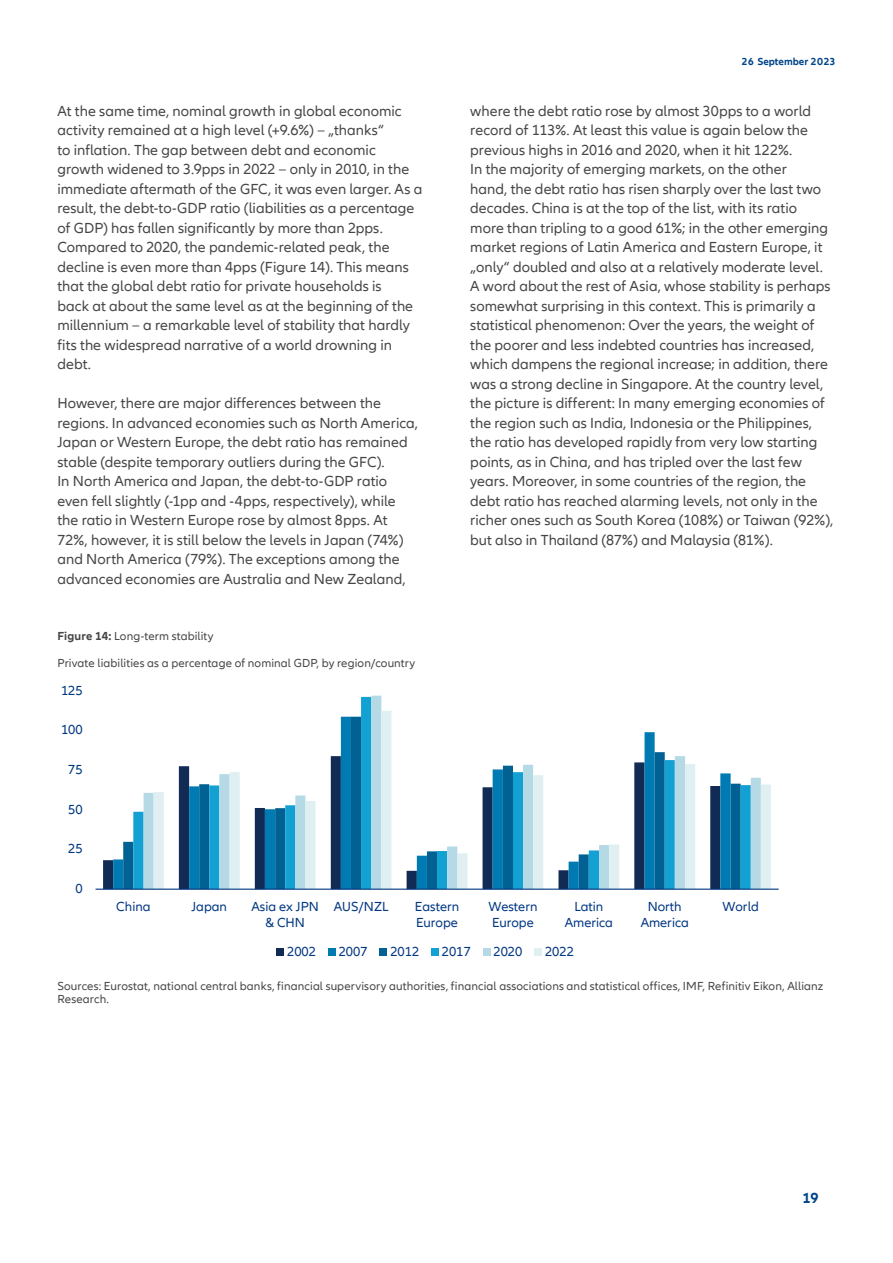
<style>
.page{position:relative;width:893px;height:1263px;background:#fff}
.page>*{position:absolute;margin:0;border:0;box-sizing:border-box;transform-origin:0 0}
.t1{font:15px/19.5px "Allianz Neo";letter-spacing:.005em;color:#464547}
.t2{font:700 15px "Allianz Neo";color:#00468b}
.t3{font:13.5px/16.8px "Allianz Neo";color:#003781;text-align:center}
.t4{font:12px/13.5px "Allianz Neo";letter-spacing:.01em;color:#464547}
.t5{font:700 10.5px "Allianz Neo";color:#00468b}
.s1{font-weight:700}
</style>
<div class="page">
<svg style="left:144px;top:696px;width:238px;height:192px"></svg>
<svg style="left:154px;top:711px;width:617px;height:177px"></svg>
<hr style="left:96px;top:888px;width:683px;height:2px;background:#003781">
<div style="left:276px;top:948px;width:8px;height:8px;background:#122b54"></div>
<div style="left:328px;top:948px;width:7px;height:8px;background:#007ab3"></div>
<div style="left:380px;top:948px;width:7px;height:8px;background:#006192"></div>
<div style="left:431px;top:948px;width:8px;height:8px;background:#13a0d3"></div>
<div style="left:483px;top:948px;width:7px;height:8px;background:#b5dae6"></div>
<div style="left:534px;top:948px;width:8px;height:8px;background:#dfeff2"></div>
<p class="t1" style="left:57px;top:102px;width:366px">At the same time, nominal growth in global economic activity remained at a high level (+9.6%) – „thanks“<br>to inflation. The gap between debt and economic growth widened to 3.9pps in 2022 – only in 2010, in the immediate aftermath of the GFC, it was even larger. As a result, the debt-to-GDP ratio (liabilities as a percentage of GDP) has fallen significantly by more than 2pps.<br>Compared to 2020, the pandemic-related peak, the decline is even more than 4pps (Figure 14). This means that the global debt ratio for private households is<br>back at about the same level as at the beginning of the millennium – a remarkable level of stability that hardly fits the widespread narrative of a world drowning in debt.</p>
<p class="t1" style="left:57px;top:394px;width:362px">However, there are major differences between the regions. In advanced economies such as North America, Japan or Western Europe, the debt ratio has remained stable (despite temporary outliers during the GFC).<br>In North America and Japan, the debt-to-GDP ratio even fell slightly (-1pp and -4pps, respectively), while the ratio in Western Europe rose by almost 8pps. At 72%, however, it is still below the levels in Japan (74%) and North America (79%). The exceptions among the advanced economies are Australia and New Zealand,</p>
<p class="t4" style="left:57px;top:629px;width:158px"><span class="s1">Figure 14:</span> Long-term stability</p>
<p class="t4" style="left:57px;top:656px;width:359px">Private liabilities as a percentage of nominal GDP, by region/country</p>
<p class="t3" style="left:61px;top:682px;width:23px">125</p>
<p class="t3" style="left:61px;top:722px;width:23px">100</p>
<p class="t3" style="left:68px;top:761px;width:16px">75</p>
<p class="t3" style="left:68px;top:801px;width:16px">50</p>
<p class="t3" style="left:68px;top:841px;width:16px">25</p>
<p class="t3" style="left:76px;top:880px;width:9px">0</p>
<p class="t5" style="left:742px;top:56px;width:95px">26 September 2023</p>
<p class="t1" style="left:470px;top:102px;width:365px">where the debt ratio rose by almost 30pps to a world record of 113%. At least this value is again below the previous highs in 2016 and 2020, when it hit 122%.<br>In the majority of emerging markets, on the other<br>hand, the debt ratio has risen sharply over the last two decades. China is at the top of the list, with its ratio more than tripling to a good 61%; in the other emerging market regions of Latin America and Eastern Europe, it „only“ doubled and also at a relatively moderate level.<br>A word about the rest of Asia, whose stability is perhaps somewhat surprising in this context. This is primarily a statistical phenomenon: Over the years, the weight of the poorer and less indebted countries has increased, which dampens the regional increase; in addition, there was a strong decline in Singapore. At the country level, the picture is different: In many emerging economies of the region such as India, Indonesia or the Philippines, the ratio has developed rapidly from very low starting points, as in China, and has tripled over the last few years. Moreover, in some countries of the region, the debt ratio has reached alarming levels, not only in the richer ones such as South Korea (108%) or Taiwan (92%), but also in Thailand (87%) and Malaysia (81%).</p>
<p class="t3" style="left:116px;top:898px;width:36px">China</p>
<p class="t3" style="left:192px;top:898px;width:37px">Japan</p>
<p class="t3" style="left:251px;top:898px;width:69px">Asia ex JPN &amp; CHN</p>
<p class="t3" style="left:334px;top:898px;width:56px">AUS/NZL</p>
<p class="t3" style="left:415px;top:898px;width:46px;text-align:left">Eastern<br>Europe</p>
<p class="t3" style="left:488px;top:898px;width:50px;text-align:left">Western<br>Europe</p>
<p class="t3" style="left:565px;top:898px;width:50px">Latin<br>America</p>
<p class="t3" style="left:641px;top:898px;width:50px">North<br>America</p>
<p class="t3" style="left:722px;top:898px;width:38px">World</p>
<p class="t3" style="left:287px;top:943px;width:31px">2002</p>
<p class="t3" style="left:339px;top:943px;width:31px">2007</p>
<p class="t3" style="left:390px;top:943px;width:31px">2012</p>
<p class="t3" style="left:442px;top:943px;width:31px">2017</p>
<p class="t3" style="left:493px;top:943px;width:31px">2020</p>
<p class="t3" style="left:545px;top:943px;width:31px">2022</p>
<p class="t4" style="left:57px;top:979px;width:767px">Sources: Eurostat, national central banks, financial supervisory authorities, financial associations and statistical offices, IMF, Refinitiv Eikon, Allianz<br>Research.</p>
<p class="t2" style="left:802px;top:1189px;width:18px">19</p>
</div>
